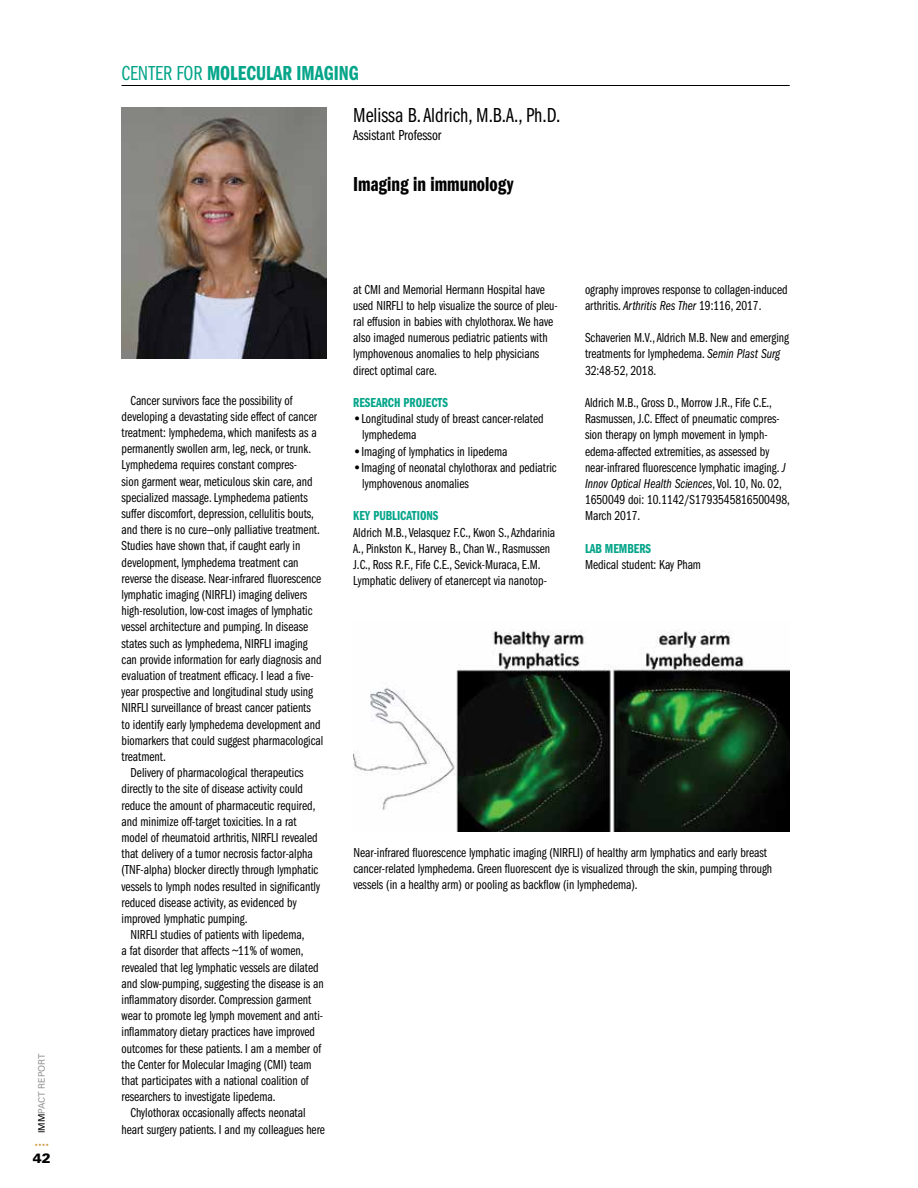
<style>
.page{position:relative;width:918px;height:1188px;background:#fff}
.page>*{position:absolute;margin:0;border:0;box-sizing:border-box;transform-origin:0 0}
.t1{font:21px "ITC Franklin Gothic Std Bk Cp";color:#000}
.t2{font:21px "ITC Franklin Gothic Std Dm Cp";color:#05a58a}
.t3{font:21px "ITC Franklin Gothic Std Dm Cp";color:#000}
.t4{font:15px "ITC Franklin Gothic Std Bk Cp";color:#000}
.t5{font:13.5px/16.2px "ITC Franklin Gothic Std Bk Cp";color:#000}
.t6{font:13.5px "ITC Franklin Gothic Std Dm Cp";color:#05a58a}
.t7{font:13.5px "ITC Franklin Gothic Std Bk Cp It";color:#000}
.t8{font:900 13.5px "Univers LT Std";color:#000}
.t9{font:9px "Univers LT Std";color:#939598}
.t10{font:100 ultra-condensed 6px "Univers LT Std";color:#d3a04d}
.s1{color:#000}
.s2{font-family:"ITC Franklin Gothic Std Bk Cp"}
.s3{font-family:"ITC Franklin Gothic Std";font-weight:600}
.s4{font-family:"ITC Franklin Gothic Std Bk Cp It"}
</style>
<div class="page">
<hr style="left:122px;top:85px;width:668px;height:1px;background:#000">
<img style="left:353px;top:630px;width:437px;height:202px">
<img style="left:121px;top:108px;width:205px;height:251px">
<p class="t9" style="left:36px;top:1133px;width:81px;rotate:-90deg"><span class="s1">IMM</span>PACT REPORT</p>
<p class="t10" style="left:35px;top:1142px;width:16px">• • • •</p>
<p class="t8" style="left:33px;top:1150px;width:20px">42</p>
<h1 class="t2" style="left:122px;top:61px;width:239px"><span class="s2">CENTER FOR</span> MOLECULAR IMAGING</h1>
<h1 class="t1" style="left:353px;top:104px;width:209px">Melissa B. Aldrich, M.B.A., Ph.D.</h1>
<p class="t4" style="left:353px;top:127px;width:90px">Assistant Professor</p>
<h1 class="t3" style="left:353px;top:172px;width:162px">Imaging in immunology</h1>
<p class="t5" style="left:122px;top:392px;width:203px;text-indent:9px">Cancer survivors face the possibility of developing a devastating side effect of cancer treatment: lymphedema, which manifests as a permanently swollen arm, leg, neck, or trunk.<br>Lymphedema requires constant compres-<br>sion garment wear, meticulous skin care, and specialized massage. Lymphedema patients suffer discomfort, depression, cellulitis bouts, and there is no cure—only palliative treatment.<br>Studies have shown that, if caught early in development, lymphedema treatment can reverse the disease. Near-infrared fluorescence lymphatic imaging (NIRFLI) imaging delivers high-resolution, low-cost images of lymphatic vessel architecture and pumping. In disease states such as lymphedema, NIRFLI imaging can provide information for early diagnosis and evaluation of treatment efficacy. I lead a five&shy;year prospective and longitudinal study using NIRFLI surveillance of breast cancer patients<br>to identify early lymphedema development and biomarkers that could suggest pharmacological treatment.</p>
<p class="t5" style="left:122px;top:765px;width:200px;text-indent:9px">Delivery of pharmacological therapeutics directly to the site of disease activity could reduce the amount of pharmaceutic required, and minimize off-target toxicities. In a rat model of rheumatoid arthritis, NIRFLI revealed that delivery of a tumor necrosis factor-alpha (TNF-alpha) blocker directly through lymphatic vessels to lymph nodes resulted in significantly reduced disease activity, as evidenced by improved lymphatic pumping.</p>
<p class="t5" style="left:122px;top:927px;width:204px;text-indent:9px">NIRFLI studies of patients with lipedema,<br>a fat disorder that affects ~11% of women, revealed that leg lymphatic vessels are dilated and slow-pumping, suggesting the disease is an inflammatory disorder. Compression garment wear to promote leg lymph movement and anti&shy;inflammatory dietary practices have improved outcomes for these patients. I am a member of the Center for Molecular Imaging (CMI) team that participates with a national coalition of researchers to investigate lipedema.</p>
<p class="t5" style="left:122px;top:1105px;width:205px;text-indent:9px">Chylothorax occasionally affects neonatal heart surgery patients. I and my colleagues here</p>
<p class="t5" style="left:353px;top:281px;width:206px">at CMI and Memorial Hermann Hospital have used NIRFLI to help visualize the source of pleu&shy;ral effusion in babies with chylothorax. We have also imaged numerous pediatric patients with lymphovenous anomalies to help physicians direct optimal care.</p>
<p class="t6" style="left:353px;top:395px;width:96px">RESEARCH PROJECTS</p>
<p class="t5" style="left:362px;top:411px;width:183px;text-indent:-9px"><span class="s3">•</span>Longitudinal study of breast cancer-related lymphedema</p>
<p class="t5" style="left:353px;top:443px;width:156px"><span class="s3">•</span>Imaging of lymphatics in lipedema</p>
<p class="t5" style="left:362px;top:459px;width:196px;text-indent:-9px"><span class="s3">•</span>Imaging of neonatal chylothorax and pediatric lymphovenous anomalies</p>
<p class="t6" style="left:353px;top:508px;width:87px">KEY PUBLICATIONS</p>
<p class="t5" style="left:353px;top:524px;width:203px">Aldrich M.B., Velasquez F.C., Kwon S., Azhdarinia A., Pinkston K., Harvey B., Chan W., Rasmussen J.C., Ross R.F., Fife C.E., Sevick-Muraca, E.M.<br>Lymphatic delivery of etanercept via nanotop-</p>
<p class="t5" style="left:585px;top:281px;width:204px">ography improves response to collagen-induced arthritis. <span class="s4">Arthritis Res Ther</span> 19:116, 2017.</p>
<p class="t5" style="left:585px;top:330px;width:206px">Schaverien M.V., Aldrich M.B. New and emerging treatments for lymphedema. <span class="s4">Semin Plast Surg<br></span>32:48-52, 2018.</p>
<p class="t5" style="left:585px;top:395px;width:202px">Aldrich M.B., Gross D., Morrow J.R., Fife C.E., Rasmussen, J.C. Effect of pneumatic compres&shy;sion therapy on lymph movement in lymph&shy;edema-affected extremities, as assessed by near-infrared fluorescence lymphatic imaging. <span class="s4">J</span></p>
<p class="t7" style="left:585px;top:476px;width:198px">Innov Optical Health Sciences<span class="s2">, Vol. 10, No. 02,</span></p>
<p class="t5" style="left:585px;top:492px;width:206px">1650049 doi: 10.1142/S1793545816500498,<br>March 2017.</p>
<p class="t6" style="left:585px;top:541px;width:68px">LAB MEMBERS</p>
<p class="t5" style="left:585px;top:557px;width:118px">Medical student: Kay Pham</p>
<p class="t5" style="left:353px;top:845px;width:420px">Near-infrared fluorescence lymphatic imaging (NIRFLI) of healthy arm lymphatics and early breast cancer-related lymphedema. Green fluorescent dye is visualized through the skin, pumping through vessels (in a healthy arm) or pooling as backflow (in lymphedema).</p>
</div>
